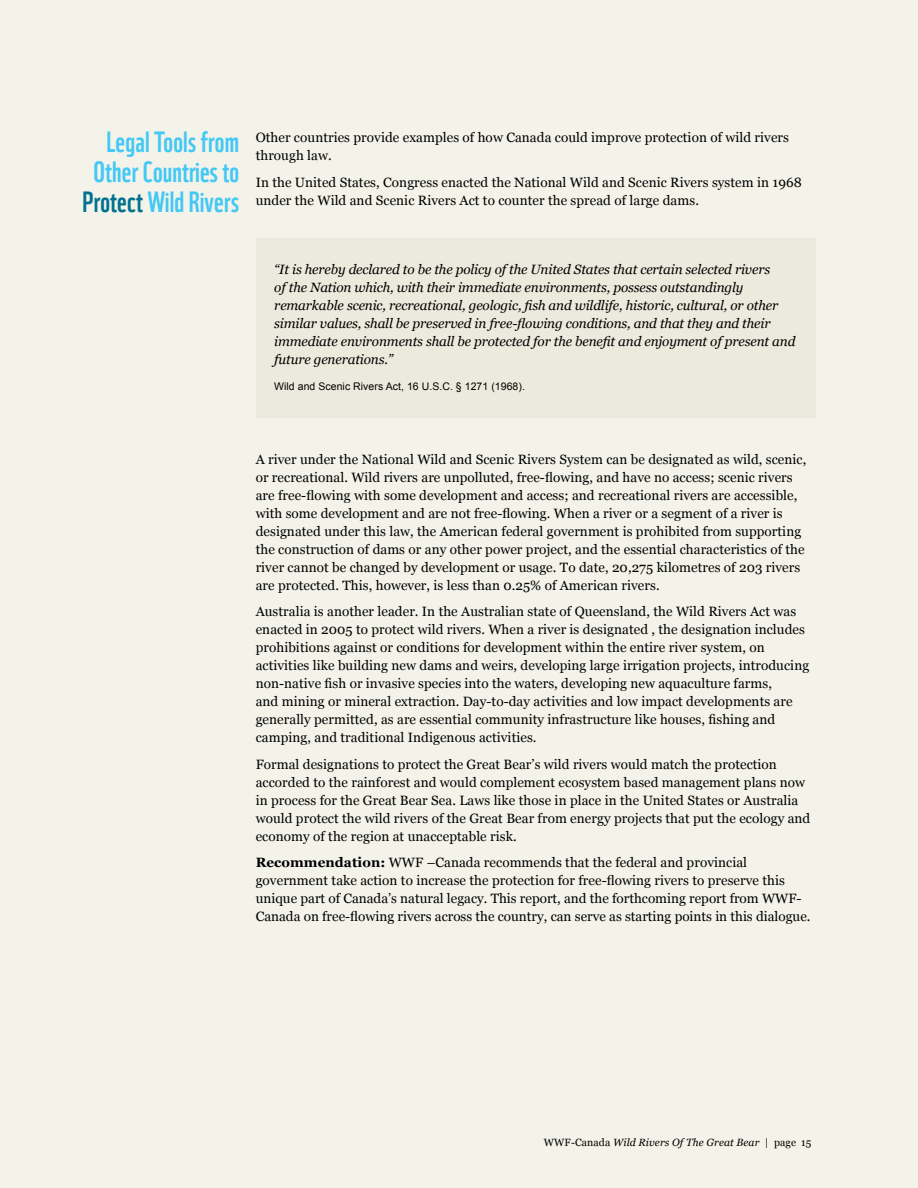
<style>
.page{position:relative;width:918px;height:1188px;background:#f4f3ea}
.page>*{position:absolute;margin:0;border:0;box-sizing:border-box;transform-origin:0 0}
.t1{font:28.5px/30px "WWF";letter-spacing:.005em;color:#44c8f5;text-align:right}
.t2{font:13.5px/18px "Georgia";letter-spacing:.005em;color:#000}
.t3{font:italic 13.5px/18px "Georgia";letter-spacing:-.01em;color:#000}
.t4{font:10.5px "Arial";letter-spacing:.005em;color:#000}
.t5{font:italic 10.5px "Georgia";letter-spacing:.01em;color:#000}
.s1{color:#00728f}
.s2{font-weight:700}
.s3{font-style:normal}
</style>
<div class="page">
<div style="left:256px;top:238px;width:560px;height:180px;background:#eceadc"></div>
<h1 class="t1" style="left:83px;top:124px;width:158px">Legal Tools from<br>Other Countries to<br><span class="s1">Protect</span> Wild Rivers</h1>
<p class="t2" style="left:256px;top:129px;width:535px">Other countries provide examples of how Canada could improve protection of wild rivers through law.</p>
<p class="t2" style="left:256px;top:173px;width:548px">In the United States, Congress enacted the National Wild and Scenic Rivers system in 1968 under the Wild and Scenic Rivers Act to counter the spread of large dams.</p>
<p class="t3" style="left:274px;top:260px;width:523px">“It is hereby declared to be the policy of the United States that certain selected rivers<br>of the Nation which, with their immediate environments, possess outstandingly remarkable scenic, recreational, geologic, fish and wildlife, historic, cultural, or other similar values, shall be preserved in free-flowing conditions, and that they and their immediate environments shall be protected for the benefit and enjoyment of present and future generations.”</p>
<p class="t4" style="left:274px;top:380px;width:252px">Wild and Scenic Rivers Act, 16 U.S.C. § 1271 (1968).</p>
<p class="t2" style="left:256px;top:450px;width:552px">A river under the National Wild and Scenic Rivers System can be designated as wild, scenic, or recreational. Wild rivers are unpolluted, free-flowing, and have no access; scenic rivers are free-flowing with some development and access; and recreational rivers are accessible, with some development and are not free-flowing. When a river or a segment of a river is designated under this law, the American federal government is prohibited from supporting the construction of dams or any other power project, and the essential characteristics of the river cannot be changed by development or usage. To date, 20,275 kilometres of 203 rivers are protected. This, however, is less than 0.25% of American rivers.</p>
<p class="t2" style="left:256px;top:603px;width:555px">Australia is another leader. In the Australian state of Queensland, the Wild Rivers Act was enacted in 2005 to protect wild rivers. When a river is designated , the designation includes prohibitions against or conditions for development within the entire river system, on activities like building new dams and weirs, developing large irrigation projects, introducing non-native fish or invasive species into the waters, developing new aquaculture farms,<br>and mining or mineral extraction. Day-to-day activities and low impact developments are generally permitted, as are essential community infrastructure like houses, fishing and camping, and traditional Indigenous activities.</p>
<p class="t2" style="left:256px;top:755px;width:556px">Formal designations to protect the Great Bear’s wild rivers would match the protection accorded to the rainforest and would complement ecosystem based management plans now in process for the Great Bear Sea. Laws like those in place in the United States or Australia would protect the wild rivers of the Great Bear from energy projects that put the ecology and economy of the region at unacceptable risk.</p>
<p class="t2" style="left:256px;top:854px;width:556px"><span class="s2">Recommendation:</span> WWF –Canada recommends that the federal and provincial government take action to increase the protection for free-flowing rivers to preserve this unique part of Canada’s natural legacy. This report, and the forthcoming report from WWF-Canada on free-flowing rivers across the country, can serve as starting points in this dialogue.</p>
<p class="t5" style="left:544px;top:1136px;width:269px"><span class="s3">WWF-Canada</span> Wild Rivers Of The Great Bear <span class="s3">| page 15</span></p>
</div>
